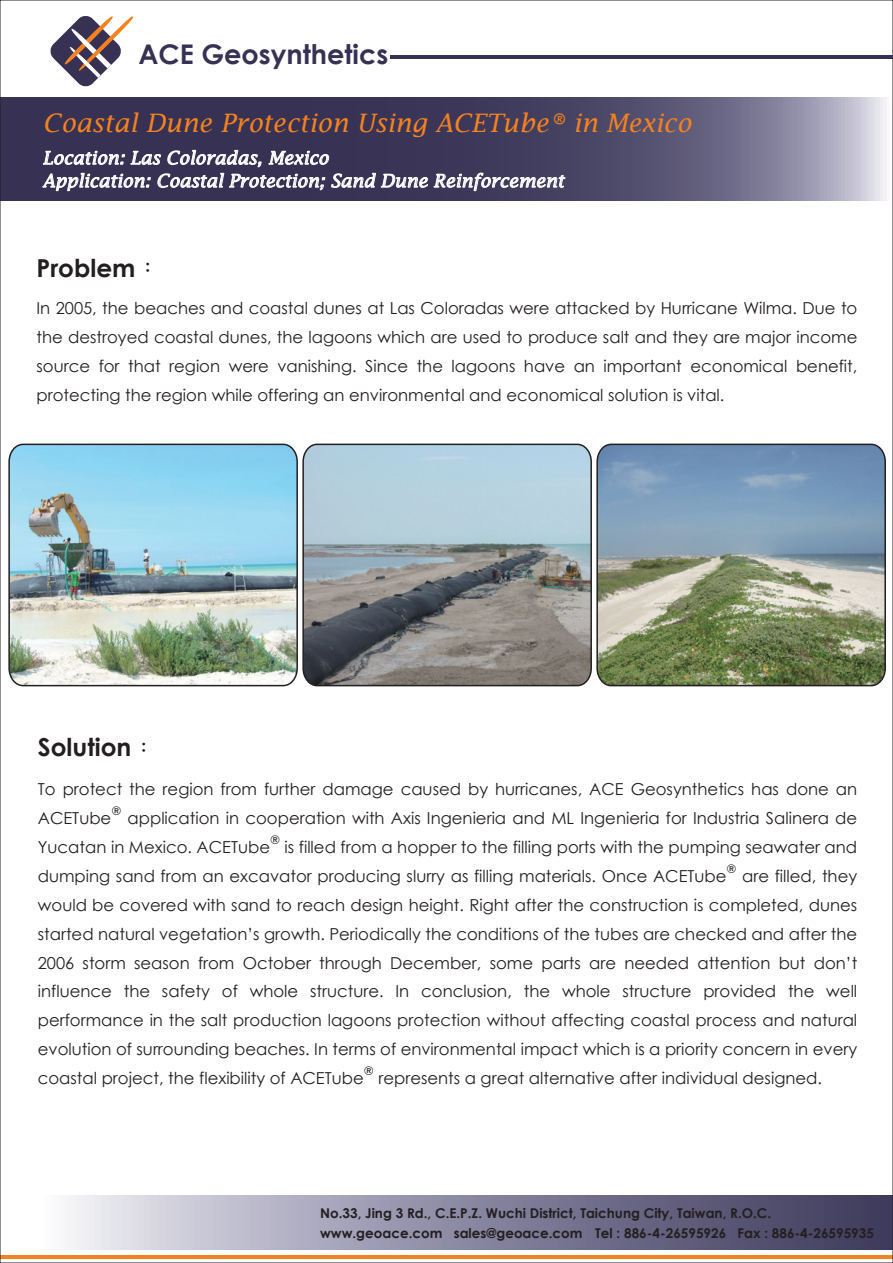
<style>
.page{position:relative;width:893px;height:1263px;background:#fff}
.page>*{position:absolute;margin:0;border:0;box-sizing:border-box;transform-origin:0 0}
.t1{font:700 27.15px "Century Gothic";color:#373153}
.t2{font:italic 25.5px "Lucida Fax";color:#f58220}
.t3{font:700 24.75px "Century Gothic";color:#231f20}
.t4{font:italic 18px/23px "Lucida Fax";color:#fff}
.t5{font:16.5px/28.8px "Century Gothic";color:#231f20}
.t6{font:700 13.5px "Century Gothic";color:#231f20}
.t7{font:condensed 12px "Swiss 721 BT";color:#231f20}
.s1{font-family:"Adobe Ming Std";font-weight:300}
</style>
<div class="page">
<svg style="left:2px;top:98px;width:885px;height:102px;background:#55516f"></svg>
<svg style="left:39px;top:1195px;width:854px;height:54px;background:#908ea5"></svg>
<hr style="left:0;top:1255px;width:893px;height:3px;background:#f58220">
<svg style="left:50px;top:16px;width:83px;height:71px"></svg>
<hr style="left:390px;top:55px;width:503px;height:4px;background:#373153">
<svg style="left:43px;top:151px;width:118px;height:15px;background:#767289"></svg>
<svg style="left:167px;top:150px;width:95px;height:17px;background:#736f86"></svg>
<svg style="left:268px;top:151px;width:61px;height:14px"></svg>
<svg style="left:42px;top:173px;width:109px;height:18px;background:#716e85"></svg>
<svg style="left:158px;top:173px;width:167px;height:17px;background:#716e85"></svg>
<svg style="left:331px;top:173px;width:97px;height:16px;background:#79758c"></svg>
<svg style="left:434px;top:173px;width:131px;height:18px;background:#77748b"></svg>
<svg style="left:596px;top:443px;width:290px;height:244px;background:#859792"></svg>
<svg style="left:302px;top:443px;width:290px;height:244px;background:#949fa4"></svg>
<img style="left:8px;top:443px;width:290px;height:244px">
<h1 class="t1" style="left:139px;top:37px;width:251px">ACE Geosynthetics</h1>
<h2 class="t2" style="left:43px;top:108px;width:650px">Coastal Dune Protection Using ACETube® in Mexico</h2>
<p class="t4" style="left:43px;top:146px;width:523px">Location: Las Coloradas, Mexico<br>Application: Coastal Protection; Sand Dune Reinforcement</p>
<h3 class="t3" style="left:37px;top:252px;width:125px">Problem<span class="s1">：</span></h3>
<p class="t5" style="left:37px;top:293px;width:822px;text-align:justify">In 2005, the beaches and coastal dunes at Las Coloradas were attacked by Hurricane Wilma. Due to the destroyed coastal dunes, the lagoons which are used to produce salt and they are major income source for that region were vanishing. Since the lagoons have an important economical benefit, protecting the region while offering an environmental and economical solution is vital.</p>
<h3 class="t3" style="left:38px;top:732px;width:120px">Solution<span class="s1">：</span></h3>
<p class="t5" style="left:38px;top:775px;width:821px">To protect the region from further damage caused by hurricanes, ACE Geosynthetics has done an<br>ACETube</p>
<p class="t7" style="left:111px;top:804px;width:11px">®</p>
<p class="t5" style="left:38px;top:803px;width:821px;text-indent:90px">application in cooperation with Axis Ingenieria and ML Ingenieria for Industria Salinera de<br>Yucatan in Mexico. ACETube</p>
<p class="t7" style="left:270px;top:832px;width:11px">®</p>
<p class="t5" style="left:38px;top:832px;width:821px;text-indent:247px">is filled from a hopper to the filling ports with the pumping seawater and dumping sand from an excavator producing slurry as filling materials. Once ACETube</p>
<p class="t7" style="left:727px;top:861px;width:11px">®</p>
<p class="t5" style="left:38px;top:861px;width:821px;text-align:justify;text-indent:704px">are filled, they would be covered with sand to reach design height. Right after the construction is completed, dunes started natural vegetation’s growth. Periodically the conditions of the tubes are checked and after the 2006 storm season from October through December, some parts are needed attention but don’t influence the safety of whole structure. In conclusion, the whole structure provided the well performance in the salt production lagoons protection without affecting coastal process and natural evolution of surrounding beaches. In terms of environmental impact which is a priority concern in every coastal project, the flexibility of ACETube</p>
<p class="t7" style="left:364px;top:1063px;width:11px">®</p>
<p class="t5" style="left:378px;top:1063px;width:445px">represents a great alternative after individual designed.</p>
<p class="t6" style="left:320px;top:1204px;width:453px">No.33, Jing 3 Rd., C.E.P.Z. Wuchi District, Taichung City, Taiwan, R.O.C.</p>
<p class="t6" style="left:320px;top:1224px;width:555px">www.geoace.com sales@geoace.com Tel : 886-4-26595926 Fax : 886-4-26595935</p>
</div>
